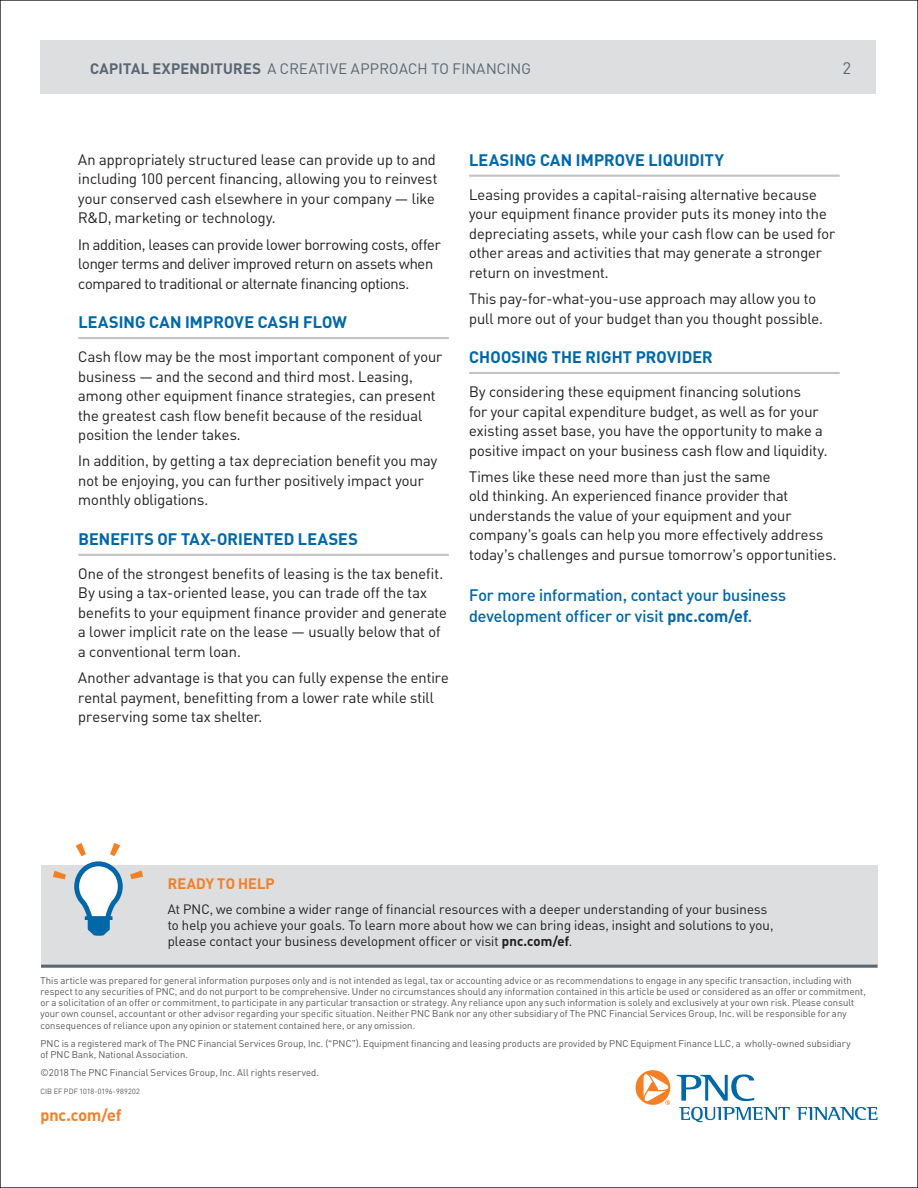
<style>
.page{position:relative;width:918px;height:1188px;background:#fff}
.page>*{position:absolute;margin:0;border:0;box-sizing:border-box;transform-origin:0 0}
.t1{font:700 16.5px "PNC Brand";letter-spacing:.01em;color:#0068a9}
.t2{font:500 16.5px "PNC Brand";color:#0068a9}
.Paragraph_Style_1{font:700 16.5px "PNC Brand";letter-spacing:.005em;color:#f48026}
.t3{font:16.5px "PNC Brand";color:#5a6671}
.t4{font:15px/19.5px "PNC Brand";letter-spacing:.005em;color:#231f20}
.t5{font:15px/19.5px "PNC Brand";letter-spacing:-.015em;color:#231f20}
.Paragraph_Style_1-2{font:15px "PNC Brand";letter-spacing:.02em;color:#5a6671}
.t6{font:700 15px "PNC Brand";letter-spacing:.01em;color:#f48026}
.t7{font:13.5px/16.2px "PNC Brand";letter-spacing:.01em;color:#231f20}
.DARKBLUE_BULLET{font:9.75px/11.2px "PNC Brand";letter-spacing:.015em;color:#57585a}
.DARKBLUE_BULLET-2{font:7.5px "PNC Brand";letter-spacing:.015em;color:#57585a}
.s1{font-weight:700}
</style>
<div class="page">
<div style="left:41px;top:865px;width:837px;height:103px;background:#dddee0"></div>
<svg style="left:53px;top:843px;width:90px;height:93px"></svg>
<hr style="left:41px;top:965px;width:836px;height:3px;background:#5a6671">
<div style="left:40px;top:40px;width:836px;height:54px;background:#dddee0"></div>
<hr style="left:78px;top:337px;width:371px;height:2px;background:#c3c2c5">
<hr style="left:78px;top:554px;width:371px;height:2px;background:#c3c2c5">
<hr style="left:469px;top:175px;width:371px;height:2px;background:#c3c2c5">
<hr style="left:469px;top:372px;width:371px;height:2px;background:#c3c2c5">
<svg style="left:677px;top:1074px;width:77px;height:27px"></svg>
<svg style="left:636px;top:1070px;width:34px;height:35px"></svg>
<svg style="left:679px;top:1107px;width:199px;height:15px"></svg>
<p class="Paragraph_Style_1-2" style="left:90px;top:59px;width:442px"><span class="s1">CAPITAL EXPENDITURES</span> A CREATIVE APPROACH TO FINANCING</p>
<p class="t3" style="left:843px;top:58px;width:9px">2</p>
<p class="t4" style="left:78px;top:149px;width:361px">An appropriately structured lease can provide up to and including 100 percent financing, allowing you to reinvest your conserved cash elsewhere in your company — like R&amp;D, marketing or technology.</p>
<p class="t5" style="left:78px;top:234px;width:364px">In addition, leases can provide lower borrowing costs, offer longer terms and deliver improved return on assets when compared to traditional or alternate financing options.</p>
<p class="t1" style="left:78px;top:311px;width:270px">LEASING CAN IMPROVE CASH FLOW</p>
<p class="t4" style="left:78px;top:347px;width:366px">Cash flow may be the most important component of your business — and the second and third most. Leasing, among other equipment finance strategies, can present the greatest cash flow benefit because of the residual position the lender takes.</p>
<p class="t4" style="left:78px;top:451px;width:360px">In addition, by getting a tax depreciation benefit you may not be enjoying, you can further positively impact your monthly obligations.</p>
<p class="t1" style="left:78px;top:528px;width:281px">BENEFITS OF TAX-ORIENTED LEASES</p>
<p class="t4" style="left:78px;top:563px;width:370px">One of the strongest benefits of leasing is the tax benefit.<br>By using a tax-oriented lease, you can trade off the tax benefits to your equipment finance provider and generate a lower implicit rate on the lease — usually below that of a conventional term loan.</p>
<p class="t4" style="left:78px;top:668px;width:372px">Another advantage is that you can fully expense the entire rental payment, benefitting from a lower rate while still preserving some tax shelter.</p>
<p class="t1" style="left:469px;top:149px;width:256px">LEASING CAN IMPROVE LIQUIDITY</p>
<p class="t4" style="left:469px;top:184px;width:368px">Leasing provides a capital-raising alternative because your equipment finance provider puts its money into the depreciating assets, while your cash flow can be used for other areas and activities that may generate a stronger return on investment.</p>
<p class="t4" style="left:469px;top:289px;width:355px">This pay-for-what-you-use approach may allow you to pull more out of your budget than you thought possible.</p>
<p class="t1" style="left:469px;top:346px;width:245px">CHOOSING THE RIGHT PROVIDER</p>
<p class="t4" style="left:469px;top:382px;width:360px">By considering these equipment financing solutions<br>for your capital expenditure budget, as well as for your existing asset base, you have the opportunity to make a positive impact on your business cash flow and liquidity.</p>
<p class="t4" style="left:469px;top:466px;width:369px">Times like these need more than just the same<br>old thinking. An experienced finance provider that understands the value of your equipment and your company’s goals can help you more effectively address today’s challenges and pursue tomorrow’s opportunities.</p>
<p class="t2" style="left:469px;top:584px;width:319px">For more information, contact your business</p>
<p class="t2" style="left:469px;top:605px;width:285px">development officer or visit <span class="s1">pnc.com/ef</span>.</p>
<p class="t6" style="left:168px;top:873px;width:109px">READY TO HELP</p>
<p class="t7" style="left:168px;top:901px;width:607px">At PNC, we combine a wider range of financial resources with a deeper understanding of your business to help you achieve your goals. To learn more about how we can bring ideas, insight and solutions to you, please contact your business development officer or visit <span class="s1">pnc.com/ef</span>.</p>
<p class="DARKBLUE_BULLET" style="left:40px;top:974px;width:827px">This article was prepared for general information purposes only and is not intended as legal, tax or accounting advice or as recommendations to engage in any specific transaction, including with respect to any securities of PNC, and do not purport to be comprehensive. Under no circumstances should any information contained in this article be used or considered as an offer or commitment, or a solicitation of an offer or commitment, to participate in any particular transaction or strategy. Any reliance upon any such information is solely and exclusively at your own risk. Please consult your own counsel, accountant or other advisor regarding your specific situation. Neither PNC Bank nor any other subsidiary of The PNC Financial Services Group, Inc. will be responsible for any consequences of reliance upon any opinion or statement contained here, or any omission.</p>
<p class="DARKBLUE_BULLET" style="left:40px;top:1037px;width:812px">PNC is a registered mark of The PNC Financial Services Group, Inc. (“PNC”). Equipment financing and leasing products are provided by PNC Equipment Finance LLC, a wholly-owned subsidiary of PNC Bank, National Association.</p>
<p class="DARKBLUE_BULLET" style="left:40px;top:1067px;width:280px">©2018 The PNC Financial Services Group, Inc. All rights reserved.</p>
<p class="DARKBLUE_BULLET-2" style="left:40px;top:1087px;width:101px">CIB EF PDF 1018-0196-989202</p>
<p class="Paragraph_Style_1" style="left:40px;top:1104px;width:82px">pnc.com/ef</p>
</div>
